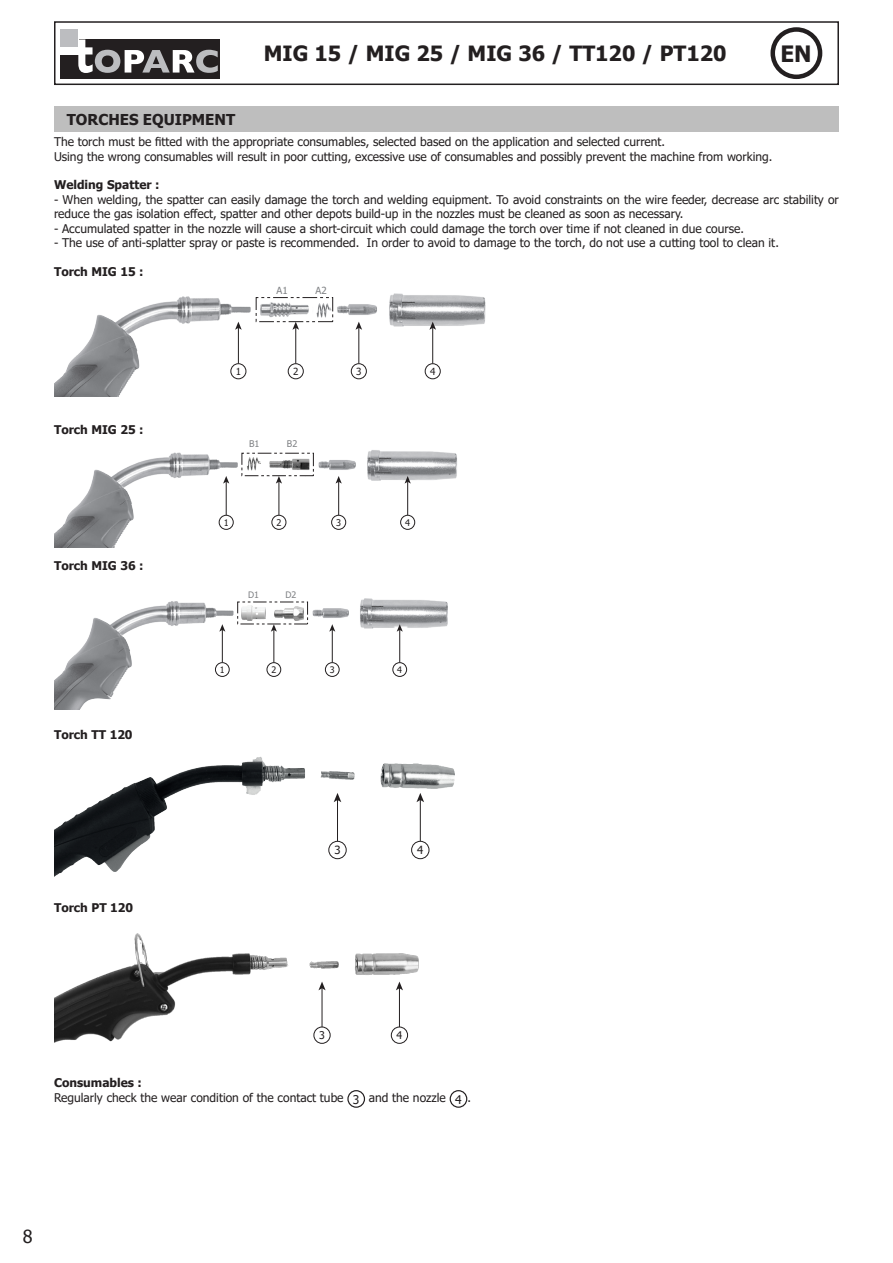
<style>
.page{position:relative;width:893px;height:1263px;background:#fff}
.page>*{position:absolute;margin:0;border:0;box-sizing:border-box;transform-origin:0 0}
.t1{font:700 22.5px "Tahoma";color:#231f20}
.t2{font:700 21px "Tahoma";color:#231f20}
.t3{font:18px "Tahoma";color:#231f20}
.contenu{font:700 15px "Tahoma";color:#231f20}
.contenu-2{font:12px/14.4px "Tahoma";color:#231f20}
.contenu-3{font:700 12px "Tahoma";color:#231f20}
.t4{font:11.25px "Tahoma";color:#231f20}
.t5{font:10.65px "Tahoma";color:#231f20}
.t6{font:9.75px "Tahoma";color:#231f20}
.t7{font:9.75px "Tahoma";color:#808285}
.t8{font:9.15px "Tahoma";color:#231f20}
.t9{font:9.15px "Tahoma";color:#808285}
.t10{font:9px "Tahoma";color:#231f20}
.t11{font:9px "Tahoma";color:#808285}
</style>
<div class="page">
<div style="left:60px;top:39px;width:160px;height:39px;background:#231f20"></div>
<svg style="left:78px;top:39px;width:140px;height:34px"></svg>
<div style="left:60px;top:37px;width:18px;height:17px;background:#fff"></div>
<div style="left:60px;top:30px;width:18px;height:17px;background:#bcbdc0"></div>
<div style="left:54px;top:21px;width:785px;height:64px;border:2px solid #231f20"></div>
<div style="left:770px;top:27px;width:52px;height:52px;border:4px solid #231f20;border-radius:50%"></div>
<div style="left:54px;top:106px;width:785px;height:26px;background:#bebebe"></div>
<img style="left:54px;top:293px;width:432px;height:104px">
<hr style="left:238px;top:327px;width:1px;height:37px;background:#231f20">
<svg style="left:235px;top:322px;width:7px;height:8px"></svg>
<hr style="left:295px;top:327px;width:1px;height:37px;background:#231f20">
<svg style="left:292px;top:322px;width:7px;height:8px"></svg>
<hr style="left:358px;top:327px;width:1px;height:37px;background:#231f20">
<svg style="left:355px;top:322px;width:7px;height:8px"></svg>
<hr style="left:432px;top:327px;width:1px;height:37px;background:#231f20">
<svg style="left:429px;top:322px;width:7px;height:8px"></svg>
<div style="left:231px;top:364px;width:15px;height:15px;background:#fff;border-radius:50%"></div>
<div style="left:230px;top:363px;width:16px;height:16px;border:1px solid #231f20;border-radius:50%"></div>
<div style="left:288px;top:364px;width:15px;height:15px;background:#fff;border-radius:50%"></div>
<div style="left:288px;top:363px;width:16px;height:16px;border:1px solid #231f20;border-radius:50%"></div>
<div style="left:351px;top:364px;width:15px;height:15px;background:#fff;border-radius:50%"></div>
<div style="left:351px;top:363px;width:16px;height:16px;border:1px solid #231f20;border-radius:50%"></div>
<div style="left:425px;top:364px;width:15px;height:15px;background:#fff;border-radius:50%"></div>
<div style="left:425px;top:363px;width:16px;height:16px;border:1px solid #231f20;border-radius:50%"></div>
<div style="left:256px;top:297px;width:77px;height:25px;border:1px dashed #231f20"></div>
<img style="left:54px;top:450px;width:403px;height:97px">
<hr style="left:226px;top:481px;width:1px;height:34px;background:#231f20">
<svg style="left:223px;top:476px;width:6px;height:8px"></svg>
<hr style="left:338px;top:481px;width:1px;height:34px;background:#231f20">
<svg style="left:336px;top:476px;width:6px;height:8px"></svg>
<hr style="left:407px;top:481px;width:1px;height:34px;background:#231f20">
<svg style="left:405px;top:476px;width:6px;height:8px"></svg>
<div style="left:219px;top:515px;width:14px;height:14px;background:#fff;border-radius:50%"></div>
<div style="left:219px;top:515px;width:15px;height:15px;border:1px solid #231f20;border-radius:50%"></div>
<div style="left:332px;top:515px;width:14px;height:14px;background:#fff;border-radius:50%"></div>
<div style="left:331px;top:515px;width:15px;height:15px;border:1px solid #231f20;border-radius:50%"></div>
<div style="left:401px;top:515px;width:14px;height:14px;background:#fff;border-radius:50%"></div>
<div style="left:400px;top:515px;width:15px;height:15px;border:1px solid #231f20;border-radius:50%"></div>
<hr style="left:279px;top:481px;width:1px;height:34px;background:#231f20">
<svg style="left:276px;top:476px;width:6px;height:8px"></svg>
<div style="left:272px;top:515px;width:14px;height:14px;background:#fff;border-radius:50%"></div>
<div style="left:271px;top:515px;width:15px;height:15px;border:1px solid #231f20;border-radius:50%"></div>
<img style="left:54px;top:599px;width:394px;height:110px">
<img style="left:275px;top:606px;width:29px;height:14px">
<img style="left:241px;top:606px;width:25px;height:14px">
<hr style="left:222px;top:629px;width:1px;height:34px;background:#231f20">
<svg style="left:219px;top:624px;width:6px;height:8px"></svg>
<hr style="left:332px;top:629px;width:1px;height:34px;background:#231f20">
<svg style="left:329px;top:624px;width:6px;height:8px"></svg>
<hr style="left:399px;top:629px;width:1px;height:34px;background:#231f20">
<svg style="left:397px;top:624px;width:6px;height:8px"></svg>
<div style="left:215px;top:663px;width:14px;height:13px;background:#fff;border-radius:50%"></div>
<div style="left:215px;top:662px;width:15px;height:15px;border:1px solid #231f20;border-radius:50%"></div>
<div style="left:325px;top:663px;width:14px;height:13px;background:#fff;border-radius:50%"></div>
<div style="left:325px;top:662px;width:15px;height:15px;border:1px solid #231f20;border-radius:50%"></div>
<div style="left:393px;top:663px;width:14px;height:13px;background:#fff;border-radius:50%"></div>
<div style="left:392px;top:662px;width:15px;height:15px;border:1px solid #231f20;border-radius:50%"></div>
<hr style="left:273px;top:629px;width:1px;height:34px;background:#231f20">
<svg style="left:271px;top:624px;width:6px;height:8px"></svg>
<div style="left:267px;top:663px;width:14px;height:13px;background:#fff;border-radius:50%"></div>
<div style="left:267px;top:662px;width:14px;height:15px;border:1px solid #231f20;border-radius:50%"></div>
<img style="left:54px;top:757px;width:400px;height:119px">
<img style="left:54px;top:933px;width:365px;height:111px">
<div style="left:347px;top:1090px;width:18px;height:18px;border:1px solid #231f20;border-radius:50%"></div>
<div style="left:450px;top:1090px;width:17px;height:18px;border:1px solid #231f20;border-radius:50%"></div>
<h2 class="t2" style="left:264px;top:39px;width:464px">MIG 15 / MIG 25 / MIG 36 / TT120 / PT120</h2>
<p class="t1" style="left:780px;top:38px;width:33px">EN</p>
<p class="contenu" style="left:67px;top:109px;width:170px">TORCHES EQUIPMENT</p>
<p class="contenu-2" style="left:54px;top:135px;width:613px">The torch must be fitted with the appropriate consumables, selected based on the application and selected current.</p>
<p class="contenu-2" style="left:54px;top:150px;width:720px">Using the wrong consumables will result in poor cutting, excessive use of consumables and possibly prevent the machine from working.</p>
<p class="contenu-3" style="left:54px;top:177px;width:107px">Welding Spatter :</p>
<p class="contenu-2" style="left:54px;top:193px;width:786px">- When welding, the spatter can easily damage the torch and welding equipment. To avoid constraints on the wire feeder, decrease arc stability or reduce the gas isolation effect, spatter and other depots build-up in the nozzles must be cleaned as soon as necessary.</p>
<p class="contenu-2" style="left:54px;top:222px;width:691px">- Accumulated spatter in the nozzle will cause a short-circuit which could damage the torch over time if not cleaned in due course.</p>
<p class="contenu-2" style="left:54px;top:236px;width:726px">- The use of anti-splatter spray or paste is recommended. In order to avoid to damage to the torch, do not use a cutting tool to clean it.</p>
<p class="contenu-3" style="left:54px;top:263px;width:91px">Torch MIG 15 :</p>
<p class="t7" style="left:277px;top:284px;width:13px">A1</p>
<p class="t7" style="left:316px;top:284px;width:13px">A2</p>
<p class="contenu-3" style="left:54px;top:421px;width:91px">Torch MIG 25 :</p>
<p class="contenu-3" style="left:54px;top:557px;width:91px">Torch MIG 36 :</p>
<p class="contenu-3" style="left:54px;top:727px;width:80px">Torch TT 120</p>
<p class="contenu-3" style="left:54px;top:899px;width:81px">Torch PT 120</p>
<p class="t6" style="left:236px;top:365px;width:7px">1</p>
<p class="t6" style="left:293px;top:365px;width:7px">2</p>
<p class="t6" style="left:356px;top:365px;width:7px">3</p>
<p class="t6" style="left:430px;top:365px;width:7px">4</p>
<p class="t9" style="left:249px;top:437px;width:12px">B1</p>
<p class="t9" style="left:287px;top:437px;width:12px">B2</p>
<p class="t8" style="left:224px;top:516px;width:6px">1</p>
<p class="t8" style="left:336px;top:516px;width:6px">3</p>
<p class="t8" style="left:405px;top:516px;width:6px">4</p>
<p class="t8" style="left:276px;top:516px;width:6px">2</p>
<p class="t11" style="left:248px;top:589px;width:12px">D1</p>
<p class="t11" style="left:285px;top:589px;width:12px">D2</p>
<p class="t10" style="left:220px;top:664px;width:6px">1</p>
<p class="t10" style="left:330px;top:664px;width:6px">3</p>
<p class="t10" style="left:397px;top:664px;width:6px">4</p>
<p class="t10" style="left:271px;top:664px;width:6px">2</p>
<p class="t4" style="left:334px;top:843px;width:8px">3</p>
<p class="t4" style="left:417px;top:843px;width:8px">4</p>
<p class="t5" style="left:319px;top:1028px;width:7px">3</p>
<p class="t5" style="left:397px;top:1028px;width:7px">4</p>
<p class="contenu-3" style="left:54px;top:1075px;width:89px">Consumables :</p>
<p class="contenu-2" style="left:54px;top:1091px;width:291px">Regularly check the wear condition of the contact tube</p>
<p class="contenu-2" style="left:353px;top:1092px;width:8px">3</p>
<p class="contenu-2" style="left:369px;top:1091px;width:79px">and the nozzle</p>
<p class="contenu-2" style="left:455px;top:1092px;width:8px">4</p>
<p class="contenu-2" style="left:467px;top:1091px;width:5px">.</p>
<p class="t3" style="left:23px;top:1224px;width:11px">8</p>
</div>
